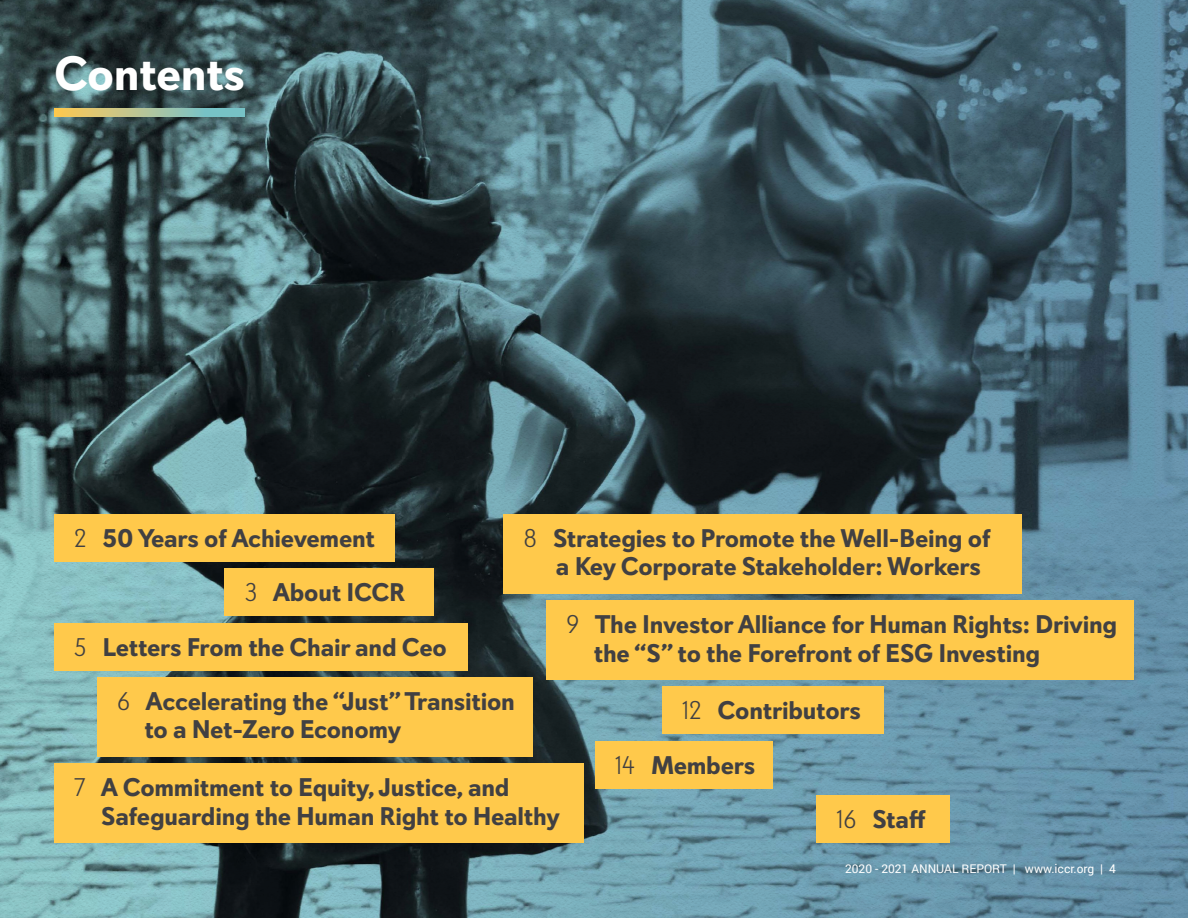
<style>
.page{position:relative;width:1188px;height:918px;background:#fff}
.page>*{position:absolute;margin:0;border:0;box-sizing:border-box;transform-origin:0 0}
.t1{font:700 48px "Davis Sans";letter-spacing:-.01em;color:#fff}
.t2{font:700 25.5px/28.5px "Davis Sans";letter-spacing:-.01em;color:#414042}
.t3{font:12px "Roboto";color:#fff}
.s1{font-weight:300}
</style>
<div class="page">
<img style="left:0;top:0;width:1188px;height:918px">
<div style="left:54px;top:514px;width:340px;height:48px;background:#ffc94b"></div>
<div style="left:662px;top:687px;width:221px;height:47px;background:#ffc94b"></div>
<div style="left:595px;top:741px;width:177px;height:48px;background:#ffc94b"></div>
<div style="left:816px;top:795px;width:134px;height:48px;background:#ffc94b"></div>
<div style="left:225px;top:569px;width:209px;height:47px;background:#ffc94b"></div>
<div style="left:54px;top:623px;width:414px;height:48px;background:#ffc94b"></div>
<div style="left:97px;top:677px;width:435px;height:80px;background:#ffc94b"></div>
<div style="left:54px;top:764px;width:529px;height:79px;background:#ffc94b"></div>
<div style="left:503px;top:514px;width:519px;height:80px;background:#ffc94b"></div>
<div style="left:546px;top:601px;width:588px;height:79px;background:#ffc94b"></div>
<svg style="left:55px;top:108px;width:189px;height:8px"></svg>
<h1 class="t1" style="left:54px;top:45px;width:193px">Contents</h1>
<p class="t2" style="left:74px;top:524px;width:303px"><span class="s1">2</span> 50 Years of Achievement</p>
<p class="t2" style="left:556px;top:524px;width:436px;text-indent:-33px"><span class="s1">8</span> Strategies to Promote the Well-Being of a Key Corporate Stakeholder: Workers</p>
<p class="t2" style="left:594px;top:610px;width:525px;text-indent:-27px"><span class="s1">9</span> The Investor Alliance for Human Rights: Driving the “S” to the Forefront of ESG Investing</p>
<p class="t2" style="left:245px;top:579px;width:162px"><span class="s1">3</span> About ICCR</p>
<p class="t2" style="left:74px;top:633px;width:374px"><span class="s1">5</span> Letters From the Chair and Ceo</p>
<p class="t2" style="left:117px;top:687px;width:399px"><span class="s1">6</span> Accelerating the “Just” Transition</p>
<p class="t2" style="left:144px;top:716px;width:258px">to a Net-Zero Economy</p>
<p class="t2" style="left:101px;top:774px;width:460px;text-indent:-27px"><span class="s1">7</span> A Commitment to Equity, Justice, and<br>Safeguarding the Human Right to Healthy</p>
<p class="t2" style="left:682px;top:697px;width:180px"><span class="s1">12</span> Contributors</p>
<p class="t2" style="left:615px;top:751px;width:142px"><span class="s1">14</span> Members</p>
<p class="t2" style="left:837px;top:805px;width:91px"><span class="s1">16</span> Staff</p>
<p class="t3" style="left:845px;top:860px;width:272px">2020 - 2021 ANNUAL REPORT | www.iccr.org | 4</p>
</div>
